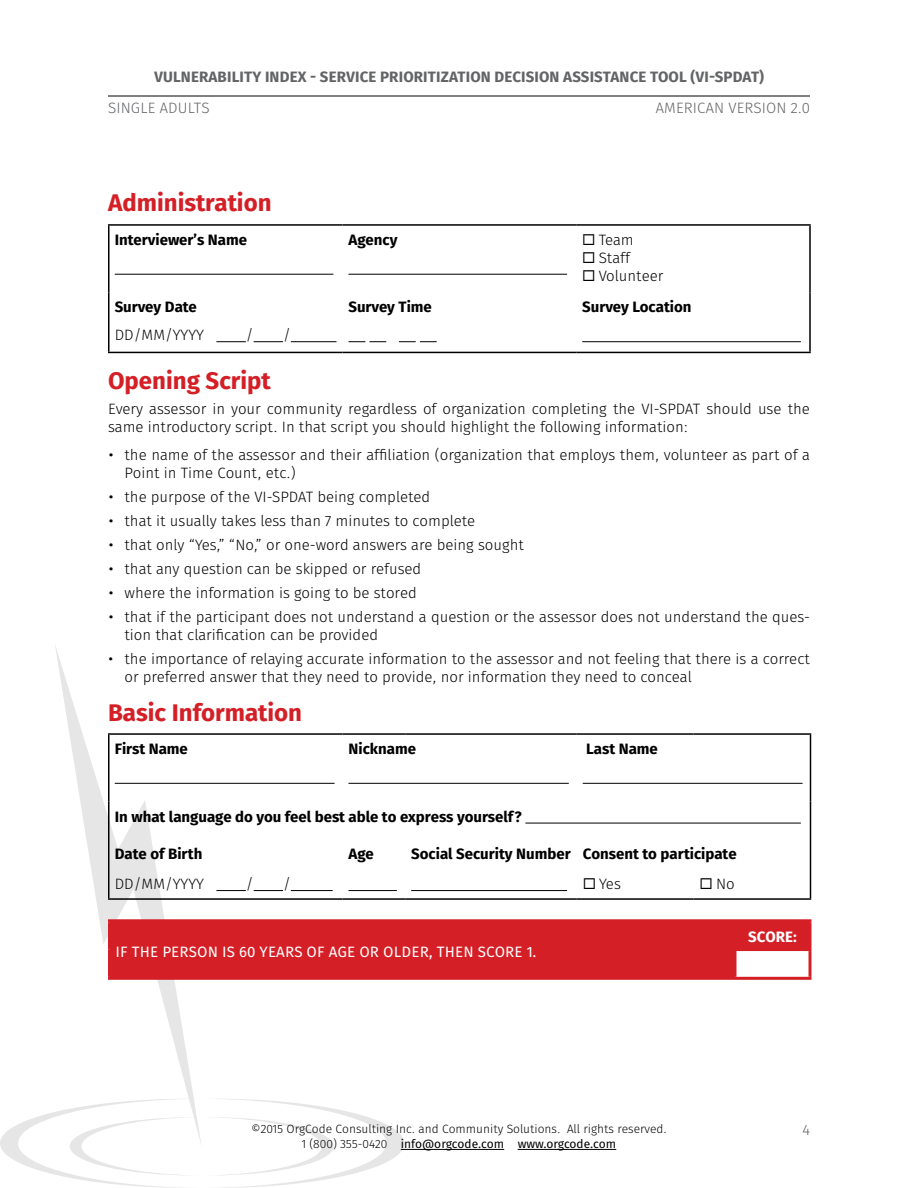
<style>
.page{position:relative;width:918px;height:1188px;background:#fff}
.page>*{position:absolute;margin:0;border:0;box-sizing:border-box;transform-origin:0 0}
.t1{font:700 24px "Fira Sans OT";color:#d41f26}
.t2{font:15px/18px "Fira Sans OT Light";color:#000}
.t3{font:700 15px "Fira Sans OT";color:#000}
.t4{font:700 15px "Fira Sans OT";letter-spacing:.01em;color:#636466}
.t5{font:15px "Fira Sans OT";letter-spacing:.01em;color:#fff}
.t6{font:15px "Fira Sans OT Light";letter-spacing:.01em;color:#636466}
.t7{font:700 15px "Fira Sans OT";letter-spacing:.01em;color:#fff}
.t8{font:12px "Fira Sans OT Light";color:#000}
.t9{font:12px "Fira Sans OT";color:#000}
.s1{font-family:"Fira Sans OT Light"}
</style>
<div class="page">
<svg style="left:0;top:1099px;width:404px;height:89px"></svg>
<svg style="left:55px;top:646px;width:147px;height:501px"></svg>
<hr style="left:401px;top:1149px;width:103px;height:1px;background:#000">
<hr style="left:518px;top:1149px;width:98px;height:1px;background:#000">
<hr style="left:108px;top:96px;width:702px;height:1px;background:#000">
<hr style="left:108px;top:224px;width:234px;height:2px;background:#000">
<hr style="left:108px;top:226px;width:2px;height:66px;background:#000">
<hr style="left:342px;top:224px;width:234px;height:2px;background:#000">
<hr style="left:576px;top:224px;width:235px;height:2px;background:#000">
<hr style="left:108px;top:292px;width:2px;height:60px;background:#000">
<hr style="left:108px;top:352px;width:234px;height:1px;background:#000">
<hr style="left:342px;top:352px;width:234px;height:1px;background:#000">
<hr style="left:576px;top:352px;width:235px;height:1px;background:#000">
<hr style="left:809px;top:226px;width:2px;height:66px;background:#000">
<hr style="left:809px;top:292px;width:2px;height:60px;background:#000">
<hr style="left:115px;top:274px;width:218px;height:1px;background:#000">
<hr style="left:348px;top:274px;width:219px;height:1px;background:#000">
<hr style="left:216px;top:341px;width:30px;height:1px;background:#000">
<svg style="left:254px;top:341px;width:29px;height:1px"></svg>
<hr style="left:291px;top:341px;width:45px;height:1px;background:#000">
<svg style="left:348px;top:341px;width:38px;height:1px"></svg>
<svg style="left:399px;top:341px;width:38px;height:1px"></svg>
<hr style="left:582px;top:341px;width:219px;height:1px;background:#000">
<hr style="left:108px;top:733px;width:234px;height:2px;background:#000">
<hr style="left:108px;top:735px;width:2px;height:67px;background:#000">
<hr style="left:342px;top:733px;width:63px;height:2px;background:#000">
<hr style="left:405px;top:733px;width:172px;height:2px;background:#000">
<hr style="left:577px;top:733px;width:117px;height:2px;background:#000">
<hr style="left:694px;top:733px;width:117px;height:2px;background:#000">
<hr style="left:810px;top:735px;width:1px;height:67px;background:#000">
<hr style="left:108px;top:802px;width:2px;height:37px;background:#000">
<hr style="left:810px;top:802px;width:1px;height:37px;background:#000">
<hr style="left:108px;top:839px;width:2px;height:30px;background:#000">
<hr style="left:108px;top:869px;width:2px;height:29px;background:#000">
<hr style="left:108px;top:898px;width:234px;height:2px;background:#000">
<hr style="left:342px;top:898px;width:63px;height:2px;background:#000">
<hr style="left:405px;top:898px;width:172px;height:2px;background:#000">
<hr style="left:810px;top:839px;width:1px;height:30px;background:#000">
<svg style="left:810px;top:869px;width:1px;height:29px"></svg>
<hr style="left:577px;top:898px;width:117px;height:2px;background:#000">
<hr style="left:694px;top:898px;width:117px;height:2px;background:#000">
<hr style="left:115px;top:783px;width:220px;height:1px;background:#000">
<hr style="left:348px;top:783px;width:221px;height:1px;background:#000">
<hr style="left:583px;top:783px;width:220px;height:1px;background:#000">
<hr style="left:525px;top:823px;width:276px;height:1px;background:#000">
<hr style="left:216px;top:890px;width:30px;height:1px;background:#000">
<svg style="left:254px;top:890px;width:29px;height:1px"></svg>
<hr style="left:291px;top:890px;width:42px;height:1px;background:#000">
<hr style="left:348px;top:890px;width:49px;height:1px;background:#000">
<hr style="left:411px;top:890px;width:156px;height:1px;background:#000">
<div style="left:111px;top:922px;width:697px;height:55px;background:#d41f26"></div>
<svg style="left:808px;top:951px;width:4px;height:26px"></svg>
<hr style="left:735px;top:977px;width:77px;height:3px;background:#d41f26">
<hr style="left:108px;top:919px;width:627px;height:3px;background:#d41f26">
<hr style="left:108px;top:922px;width:3px;height:28px;background:#d41f26">
<hr style="left:108px;top:950px;width:3px;height:27px;background:#d41f26">
<hr style="left:734px;top:951px;width:2px;height:26px;background:#d41f26">
<hr style="left:108px;top:977px;width:627px;height:3px;background:#d41f26">
<hr style="left:735px;top:919px;width:77px;height:3px;background:#d41f26">
<hr style="left:734px;top:922px;width:2px;height:26px;background:#d41f26">
<svg style="left:808px;top:922px;width:4px;height:26px"></svg>
<hr style="left:734px;top:948px;width:78px;height:3px;background:#d41f26">
<p class="t4" style="left:154px;top:66px;width:612px">VULNERABILITY INDEX - SERVICE PRIORITIZATION DECISION ASSISTANCE TOOL (VI-SPDAT)</p>
<p class="t6" style="left:108px;top:97px;width:103px">SINGLE ADULTS</p>
<p class="t6" style="left:656px;top:97px;width:156px">AMERICAN VERSION 2.0</p>
<h1 class="t1" style="left:108px;top:186px;width:165px">Administration</h1>
<p class="t3" style="left:115px;top:229px;width:134px">Interviewer’s Name</p>
<p class="t3" style="left:348px;top:229px;width:51px">Agency</p>
<p class="t2" style="left:582px;top:232px;width:53px">◻ Team</p>
<p class="t2" style="left:582px;top:250px;width:49px">◻ Staff</p>
<p class="t2" style="left:582px;top:268px;width:83px">◻ Volunteer</p>
<p class="t3" style="left:115px;top:297px;width:84px">Survey Date</p>
<p class="t2" style="left:115px;top:327px;width:91px">DD/MM/YYYY</p>
<p class="t2" style="left:246px;top:327px;width:9px">/</p>
<p class="t2" style="left:283px;top:327px;width:9px">/</p>
<p class="t3" style="left:348px;top:297px;width:85px">Survey Time</p>
<p class="t3" style="left:582px;top:297px;width:111px">Survey Location</p>
<h1 class="t1" style="left:108px;top:364px;width:164px">Opening Script</h1>
<p class="t2" style="left:108px;top:401px;width:703px">Every assessor in your community regardless of organization completing the VI-SPDAT should use the same introductory script. In that script you should highlight the following information:</p>
<p class="t2" style="left:124px;top:447px;width:687px;text-indent:-16px">• the name of the assessor and their affiliation (organization that employs them, volunteer as part of a<br>Point in Time Count, etc.)</p>
<p class="t2" style="left:108px;top:489px;width:324px">• the purpose of the VI-SPDAT being completed</p>
<p class="t2" style="left:108px;top:513px;width:369px">• that it usually takes less than 7 minutes to complete</p>
<p class="t2" style="left:108px;top:537px;width:417px">• that only “Yes,” “No,” or one-word answers are being sought</p>
<p class="t2" style="left:108px;top:561px;width:315px">• that any question can be skipped or refused</p>
<p class="t2" style="left:108px;top:585px;width:310px">• where the information is going to be stored</p>
<p class="t2" style="left:124px;top:609px;width:687px;text-indent:-16px">• that if the participant does not understand a question or the assessor does not understand the ques&shy;tion that clarification can be provided</p>
<p class="t2" style="left:124px;top:651px;width:687px;text-indent:-17px">• the importance of relaying accurate information to the assessor and not feeling that there is a correct or preferred answer that they need to provide, nor information they need to conceal</p>
<h1 class="t1" style="left:108px;top:695px;width:196px">Basic Information</h1>
<p class="t3" style="left:115px;top:738px;width:75px">First Name</p>
<p class="t3" style="left:348px;top:738px;width:69px">Nickname</p>
<p class="t3" style="left:586px;top:738px;width:73px">Last Name</p>
<p class="t3" style="left:115px;top:806px;width:409px">In what language do you feel best able to express yourself?</p>
<p class="t3" style="left:115px;top:843px;width:89px">Date of Birth</p>
<p class="t3" style="left:348px;top:843px;width:27px">Age</p>
<p class="t3" style="left:411px;top:843px;width:327px">Social Security Number Consent to participate</p>
<p class="t2" style="left:115px;top:876px;width:91px">DD/MM/YYYY</p>
<p class="t2" style="left:246px;top:876px;width:9px">/</p>
<p class="t2" style="left:283px;top:876px;width:9px">/</p>
<p class="t2" style="left:583px;top:876px;width:40px">◻ Yes</p>
<p class="t2" style="left:700px;top:876px;width:37px">◻No</p>
<p class="t5" style="left:116px;top:941px;width:422px">IF THE PERSON IS 60 YEARS OF AGE OR OLDER, THEN SCORE 1.</p>
<p class="t7" style="left:748px;top:926px;width:50px">SCORE:</p>
<p class="t8" style="left:251px;top:1121px;width:417px">©2015 OrgCode Consulting Inc. and Community Solutions. All rights reserved.</p>
<p class="t9" style="left:302px;top:1136px;width:316px"><span class="s1">1 (800) 355-0420</span> info@orgcode.com www.orgcode.com</p>
<p class="t6" style="left:802px;top:1119px;width:9px">4</p>
</div>
